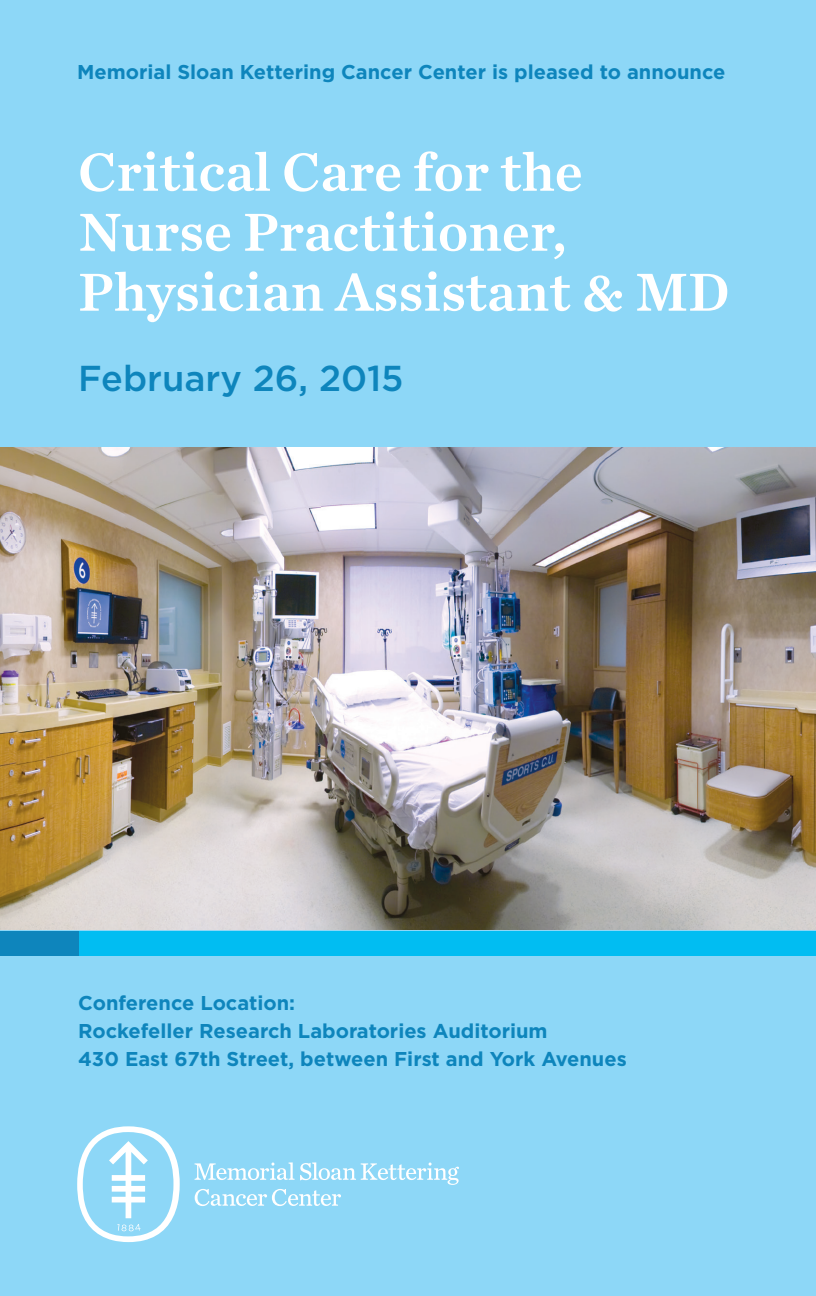
<style>
.page{position:relative;width:816px;height:1296px;background:#fff}
.page>*{position:absolute;margin:0;border:0;box-sizing:border-box;transform-origin:0 0}
.t1{font:56px/60px "Chronicle Text G1 Semi";color:#fff}
.t2{font:500 36px "Gotham";color:#0e85bc}
.t3{font:700 20px/28px "Gotham";color:#0e85bc}
</style>
<div class="page">
<div style="left:0;top:0;width:815px;height:1296px;background:#8dd7f7"></div>
<svg style="left:77px;top:1126px;width:381px;height:116px"></svg>
<img style="left:0;top:448px;width:815px;height:481px">
<div style="left:0;top:931px;width:815px;height:24px;background:#01bdf2"></div>
<div style="left:0;top:931px;width:78px;height:24px;background:#0e85bc"></div>
<p class="t3" style="left:77px;top:57px;width:649px">Memorial Sloan Kettering Cancer Center is pleased to announce</p>
<h1 class="t1" style="left:78px;top:139px;width:652px">Critical Care for the<br>Nurse Practitioner,<br>Physician Assistant &amp; MD</h1>
<h2 class="t2" style="left:78px;top:354px;width:327px">February 26, 2015</h2>
<p class="t3" style="left:78px;top:989px;width:549px">Conference Location:<br>Rockefeller Research Laboratories Auditorium<br>430 East 67th Street, between First and York Avenues</p>
</div>
